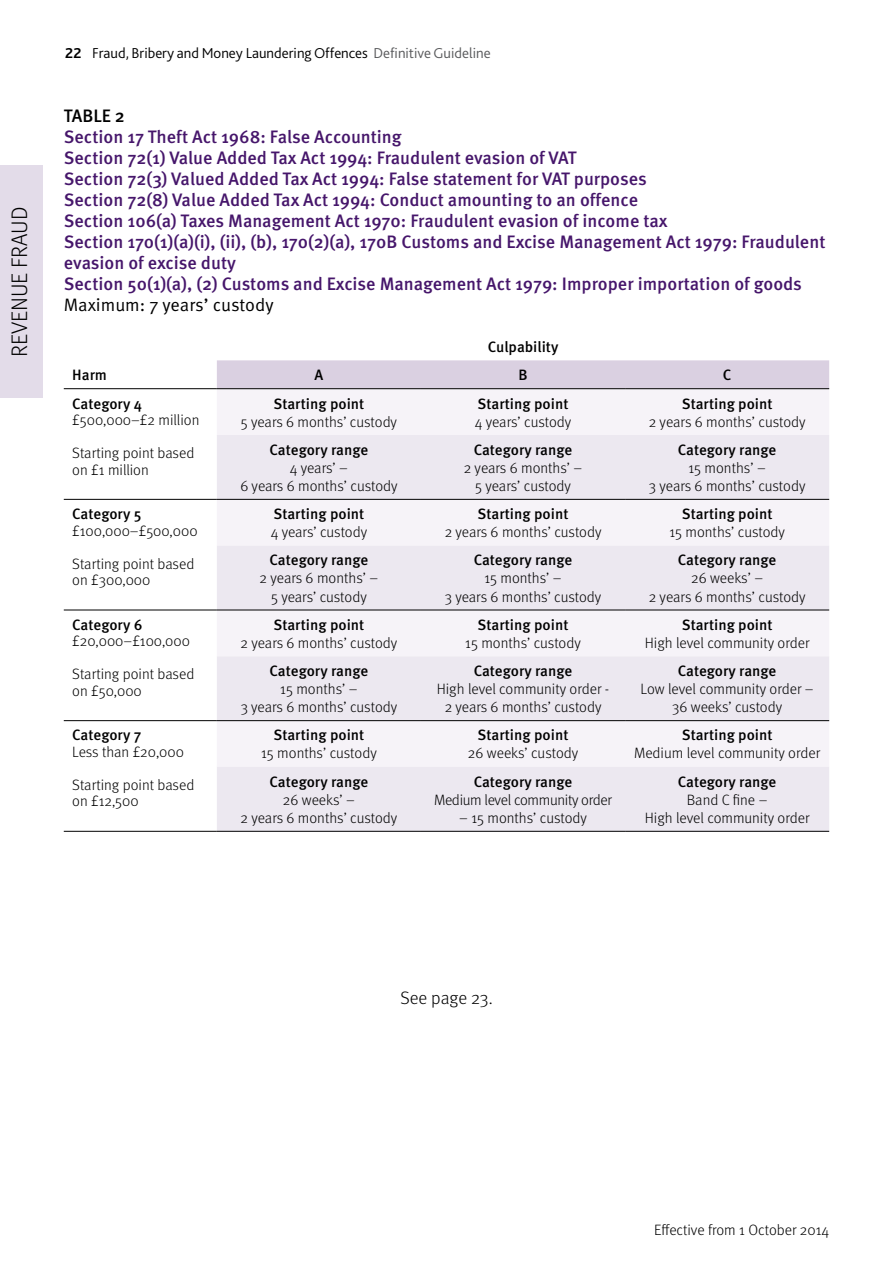
<style>
.page{position:relative;width:893px;height:1263px;background:#fff}
.page>*{position:absolute;margin:0;border:0;box-sizing:border-box;transform-origin:0 0}
.t1{font:300 22.5px "Meta OT";color:#000}
.B_head{font:500 18px/21px "Meta OT";color:#46166b}
.body_text{font:18px "Meta OT Norm";letter-spacing:-.005em;color:#000}
.body_text-2{font:300 18px "Meta OT";letter-spacing:-.005em;color:#000}
.B_head-2{font:500 18px "Meta OT";color:#000}
.BODY{font:300 15px/18px "Meta OT";color:#000;text-align:center}
.table_text{font:300 15px/16.5px "Meta OT";color:#000}
.t2{font:300 15px "Bliss 2";color:#000}
.table_text-2{font:500 15px "Meta OT";color:#000}
.BODY-2{font:300 15px/18px "Meta OT";letter-spacing:-.02em;color:#000;text-align:center}
.BODY-3{font:500 15px "Meta OT";letter-spacing:-.005em;color:#000}
.s1{font-weight:700}
.s2{color:#58595b}
.s3{font-weight:500}
</style>
<div class="page">
<div style="left:217px;top:360px;width:612px;height:28px;background:#dad0e1"></div>
<div style="left:217px;top:389px;width:612px;height:46px;background:#f6f3f8"></div>
<svg style="left:217px;top:435px;width:612px;height:396px;fill:#ece8f0"></svg>
<hr style="left:64px;top:388px;width:153px;height:1px;background:#000">
<hr style="left:217px;top:388px;width:204px;height:1px;background:#000">
<hr style="left:421px;top:388px;width:204px;height:1px;background:#000">
<hr style="left:625px;top:388px;width:204px;height:1px;background:#000">
<hr style="left:64px;top:499px;width:153px;height:1px;background:#000">
<hr style="left:217px;top:499px;width:204px;height:1px;background:#000">
<hr style="left:421px;top:499px;width:204px;height:1px;background:#000">
<hr style="left:625px;top:499px;width:204px;height:1px;background:#000">
<hr style="left:64px;top:610px;width:153px;height:1px;background:#000">
<hr style="left:217px;top:610px;width:204px;height:1px;background:#000">
<hr style="left:421px;top:610px;width:204px;height:1px;background:#000">
<hr style="left:625px;top:610px;width:204px;height:1px;background:#000">
<hr style="left:64px;top:720px;width:153px;height:1px;background:#000">
<hr style="left:217px;top:720px;width:204px;height:1px;background:#000">
<hr style="left:421px;top:720px;width:204px;height:1px;background:#000">
<hr style="left:625px;top:720px;width:204px;height:1px;background:#000">
<hr style="left:217px;top:831px;width:204px;height:1px;background:#000">
<hr style="left:421px;top:831px;width:204px;height:1px;background:#000">
<hr style="left:625px;top:831px;width:204px;height:1px;background:#000">
<hr style="left:64px;top:831px;width:153px;height:1px;background:#000">
<div style="left:0;top:166px;width:43px;height:232px;background:#e3dce9"></div>
<p class="t1" style="left:6px;top:357px;width:152px;rotate:-90deg">REVENUE FRAUD</p>
<p class="t2" style="left:65px;top:43px;width:427px"><span class="s1">22</span> Fraud, Bribery and Money Laundering Offences <span class="s2">Definitive Guideline</span></p>
<p class="B_head-2" style="left:64px;top:105px;width:63px">TABLE 2</p>
<p class="B_head" style="left:64px;top:127px;width:340px">Section 17 Theft Act 1968: False Accounting</p>
<p class="B_head" style="left:64px;top:148px;width:514px">Section 72(1) Value Added Tax Act 1994: Fraudulent evasion of VAT</p>
<p class="B_head" style="left:64px;top:169px;width:584px">Section 72(3) Valued Added Tax Act 1994: False statement for VAT purposes</p>
<p class="B_head" style="left:64px;top:190px;width:605px">Section 72(8) Value Added Tax Act 1994: Conduct amounting to an offence<br>Section 106(a) Taxes Management Act 1970: Fraudulent evasion of income tax</p>
<p class="B_head" style="left:64px;top:232px;width:763px">Section 170(1)(a)(i), (ii), (b), 170(2)(a), 170B Customs and Excise Management Act 1979: Fraudulent evasion of excise duty</p>
<p class="B_head" style="left:64px;top:274px;width:740px">Section 50(1)(a), (2) Customs and Excise Management Act 1979: Improper importation of goods</p>
<p class="body_text" style="left:64px;top:294px;width:211px">Maximum: 7 years’ custody</p>
<p class="BODY-3" style="left:488px;top:338px;width:72px">Culpability</p>
<p class="table_text-2" style="left:72px;top:366px;width:36px">Harm</p>
<p class="BODY-3" style="left:314px;top:366px;width:10px">A</p>
<p class="BODY-3" style="left:518px;top:366px;width:11px">B</p>
<p class="BODY-3" style="left:723px;top:366px;width:10px">C</p>
<p class="table_text-2" style="left:72px;top:395px;width:71px">Category 4</p>
<p class="table_text" style="left:72px;top:412px;width:129px">£500,000–£2 million</p>
<p class="table_text" style="left:72px;top:445px;width:124px">Starting point based on £1 million</p>
<p class="BODY" style="left:241px;top:395px;width:158px"><span class="s3">Starting point<br></span>5 years 6 months’ custody</p>
<p class="BODY" style="left:475px;top:395px;width:98px;text-align:left"><span class="s3">Starting point<br></span>4 years’ custody</p>
<p class="BODY" style="left:649px;top:395px;width:158px"><span class="s3">Starting point<br></span>2 years 6 months’ custody</p>
<p class="BODY" style="left:240px;top:441px;width:159px"><span class="s3">Category range<br></span>4 years’ –<br>6 years 6 months’ custody</p>
<p class="BODY" style="left:464px;top:441px;width:120px"><span class="s3">Category range<br></span>2 years 6 months’ –<br>5 years’ custody</p>
<p class="BODY" style="left:649px;top:441px;width:158px"><span class="s3">Category range<br></span>15 months’ –<br>3 years 6 months’ custody</p>
<p class="table_text-2" style="left:72px;top:505px;width:71px">Category 5</p>
<p class="table_text" style="left:72px;top:522px;width:127px">£100,000–£500,000</p>
<p class="table_text" style="left:72px;top:555px;width:124px">Starting point based on £300,000</p>
<p class="table_text-2" style="left:72px;top:616px;width:72px">Category 6</p>
<p class="table_text" style="left:72px;top:633px;width:119px">£20,000–£100,000</p>
<p class="table_text" style="left:72px;top:666px;width:124px">Starting point based on £50,000</p>
<p class="table_text-2" style="left:72px;top:726px;width:71px">Category 7</p>
<p class="table_text" style="left:72px;top:744px;width:113px">Less than £20,000</p>
<p class="table_text" style="left:72px;top:777px;width:124px">Starting point based on £12,500</p>
<p class="BODY" style="left:271px;top:505px;width:98px;text-align:left"><span class="s3">Starting point<br></span>4 years’ custody</p>
<p class="BODY" style="left:445px;top:505px;width:158px"><span class="s3">Starting point<br></span>2 years 6 months’ custody</p>
<p class="BODY" style="left:669px;top:505px;width:117px"><span class="s3">Starting point<br></span>15 months’ custody</p>
<p class="BODY" style="left:260px;top:552px;width:120px"><span class="s3">Category range<br></span>2 years 6 months’ –<br>5 years’ custody</p>
<p class="BODY" style="left:445px;top:552px;width:158px"><span class="s3">Category range<br></span>15 months’ –<br>3 years 6 months’ custody</p>
<p class="BODY" style="left:649px;top:552px;width:158px"><span class="s3">Category range<br></span>26 weeks’ –<br>2 years 6 months’ custody</p>
<p class="BODY" style="left:241px;top:616px;width:158px"><span class="s3">Starting point<br></span>2 years 6 months’ custody</p>
<p class="BODY" style="left:465px;top:616px;width:117px"><span class="s3">Starting point<br></span>15 months’ custody</p>
<p class="BODY" style="left:645px;top:616px;width:166px"><span class="s3">Starting point<br></span>High level community order</p>
<p class="BODY" style="left:241px;top:662px;width:158px"><span class="s3">Category range<br></span>15 months’ –<br>3 years 6 months’ custody</p>
<p class="BODY" style="left:437px;top:662px;width:174px"><span class="s3">Category range<br></span>High level community order -<br>2 years 6 months’ custody</p>
<p class="BODY" style="left:641px;top:662px;width:175px"><span class="s3">Category range<br></span>Low level community order –<br>36 weeks’ custody</p>
<p class="BODY" style="left:261px;top:726px;width:117px"><span class="s3">Starting point<br></span>15 months’ custody</p>
<p class="BODY" style="left:468px;top:726px;width:112px"><span class="s3">Starting point<br></span>26 weeks’ custody</p>
<p class="BODY" style="left:634px;top:726px;width:188px"><span class="s3">Starting point<br></span>Medium level community order</p>
<p class="BODY" style="left:241px;top:773px;width:158px"><span class="s3">Category range<br></span>26 weeks’ –<br>2 years 6 months’ custody</p>
<p class="BODY-2" style="left:434px;top:773px;width:180px"><span class="s3">Category range<br></span>Medium level community order</p>
<p class="BODY" style="left:645px;top:773px;width:166px"><span class="s3">Category range<br></span>Band C fine –<br>High level community order</p>
<p class="BODY" style="left:459px;top:809px;width:129px">– 15 months’ custody</p>
<p class="body_text-2" style="left:400px;top:987px;width:94px">See page 23.</p>
<p class="BODY" style="left:654px;top:1221px;width:176px">Effective from 1 October 2014</p>
</div>
